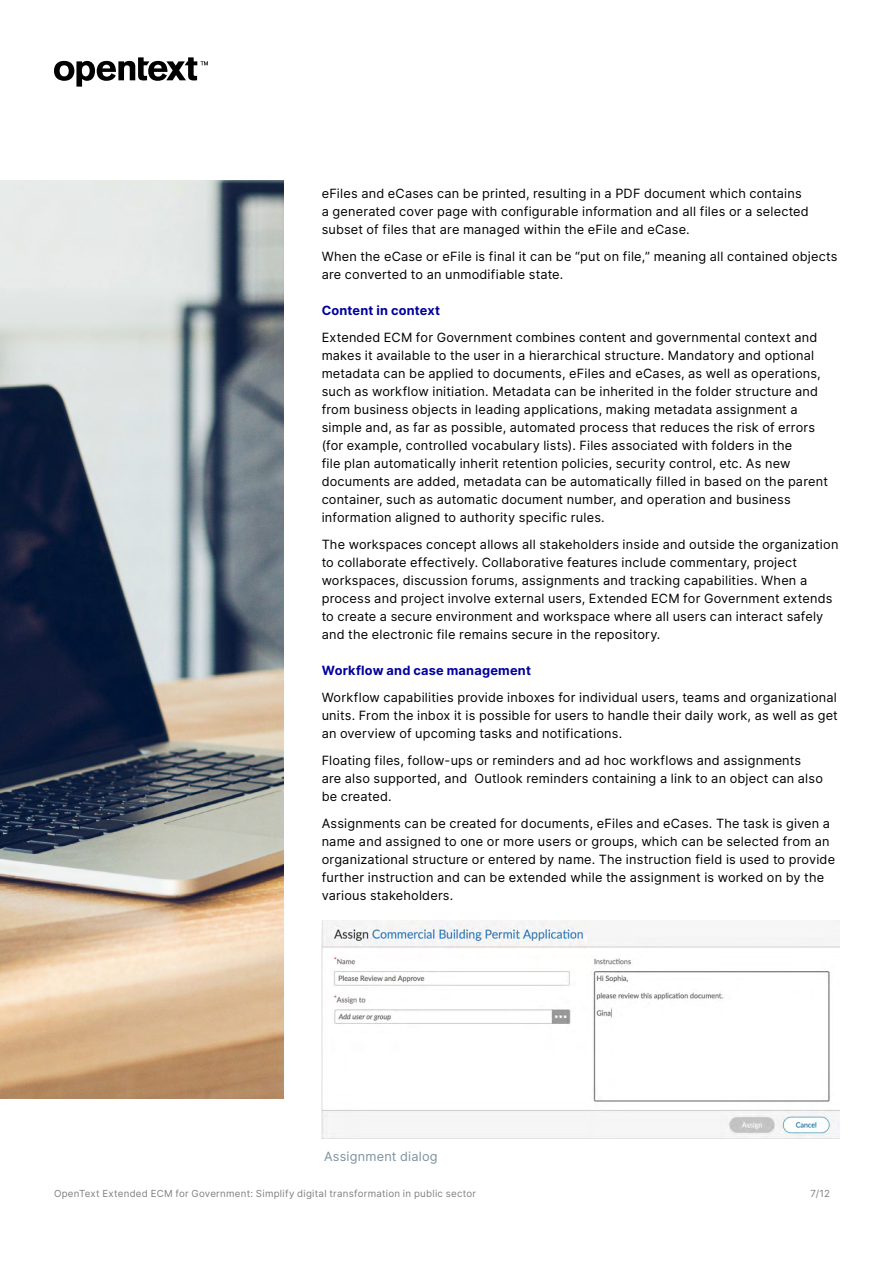
<style>
.page{position:relative;width:893px;height:1263px;background:#fff}
.page>*{position:absolute;margin:0;border:0;box-sizing:border-box;transform-origin:0 0}
.Body{font:12.75px/18px "Inter";letter-spacing:.015em;color:#000}
.t1{font:700 12.75px "Inter";letter-spacing:.02em;color:#00009f}
.t2{font:12.75px "Inter";letter-spacing:.015em;color:#7e929f}
.t3{font:9.75px "Inter";letter-spacing:.025em;color:#808080}
</style>
<div class="page">
<svg style="left:54px;top:57px;width:154px;height:30px"></svg>
<img style="left:0;top:180px;width:284px;height:918px">
<img style="left:322px;top:921px;width:517px;height:217px">
<p class="Body" style="left:322px;top:184px;width:489px">eFiles and eCases can be printed, resulting in a PDF document which contains a generated cover page with configurable information and all files or a selected subset of files that are managed within the eFile and eCase.</p>
<p class="Body" style="left:322px;top:247px;width:517px">When the eCase or eFile is final it can be “put on file,” meaning all contained objects are converted to an unmodifiable state.</p>
<h4 class="t1" style="left:322px;top:301px;width:120px">Content in context</h4>
<p class="Body" style="left:322px;top:328px;width:508px">Extended ECM for Government combines content and governmental context and makes it available to the user in a hierarchical structure. Mandatory and optional metadata can be applied to documents, eFiles and eCases, as well as operations, such as workflow initiation. Metadata can be inherited in the folder structure and from business objects in leading applications, making metadata assignment a simple and, as far as possible, automated process that reduces the risk of errors (for example, controlled vocabulary lists). Files associated with folders in the<br>file plan automatically inherit retention policies, security control, etc. As new documents are added, metadata can be automatically filled in based on the parent container, such as automatic document number, and operation and business information aligned to authority specific rules.</p>
<p class="Body" style="left:322px;top:535px;width:518px">The workspaces concept allows all stakeholders inside and outside the organization to collaborate effectively. Collaborative features include commentary, project workspaces, discussion forums, assignments and tracking capabilities. When a process and project involve external users, Extended ECM for Government extends to create a secure environment and workspace where all users can interact safely and the electronic file remains secure in the repository.</p>
<h4 class="t1" style="left:322px;top:661px;width:211px">Workflow and case management</h4>
<p class="Body" style="left:322px;top:688px;width:518px;text-align:justify">Workflow capabilities provide inboxes for individual users, teams and organizational units. From the inbox it is possible for users to handle their daily work, as well as get an overview of upcoming tasks and notifications.</p>
<p class="Body" style="left:322px;top:751px;width:503px">Floating files, follow-ups or reminders and ad hoc workflows and assignments are also supported, and Outlook reminders containing a link to an object can also be created.</p>
<p class="Body" style="left:322px;top:814px;width:515px">Assignments can be created for documents, eFiles and eCases. The task is given a name and assigned to one or more users or groups, which can be selected from an organizational structure or entered by name. The instruction field is used to provide further instruction and can be extended while the assignment is worked on by the various stakeholders.</p>
<p class="t2" style="left:324px;top:1147px;width:115px">Assignment dialog</p>
<p class="t3" style="left:54px;top:1186px;width:424px">OpenText Extended ECM for Government: Simplify digital transformation in public sector</p>
<p class="t3" style="left:811px;top:1186px;width:21px">7/12</p>
</div>
